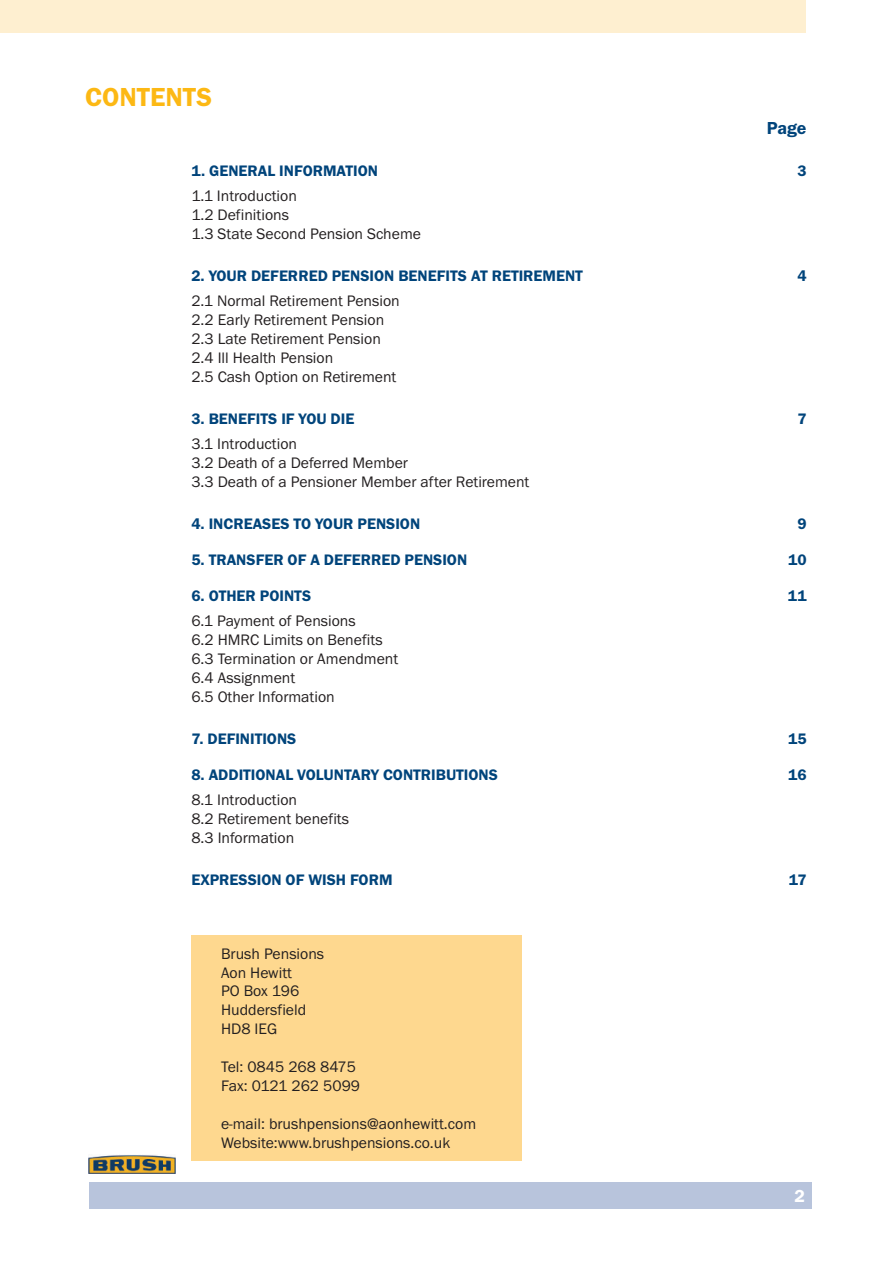
<style>
.page{position:relative;width:893px;height:1263px;background:#fff}
.page>*{position:absolute;margin:0;border:0;box-sizing:border-box;transform-origin:0 0}
.t1{font:600 27px "Franklin Gothic Itc T";color:#fcb814}
.t2{font:600 18px "Franklin Gothic Itc T";color:#00447b}
.t3{font:600 18px "Franklin Gothic Itc T";color:#fff}
.t4{font:15.75px/18.9px "Franklin Gothic Itc T";color:#231f20}
.t5{font:600 15.75px "Franklin Gothic Itc T";color:#00447b}
</style>
<div class="page">
<div style="left:89px;top:1182px;width:723px;height:27px;background:#b8c4dc"></div>
<img style="left:88px;top:1155px;width:87px;height:19px">
<div style="left:191px;top:935px;width:331px;height:226px;background:#fed88f"></div>
<div style="left:0;top:0;width:805px;height:33px;background:#feefd0"></div>
<h1 class="t1" style="left:85px;top:81px;width:129px">CONTENTS</h1>
<p class="t2" style="left:767px;top:117px;width:41px">Page</p>
<p class="t5" style="left:191px;top:161px;width:188px">1. GENERAL INFORMATION</p>
<p class="t5" style="left:797px;top:161px;width:11px">3</p>
<p class="t4" style="left:191px;top:186px;width:231px">1.1 Introduction<br>1.2 Definitions<br>1.3 State Second Pension Scheme</p>
<p class="t5" style="left:191px;top:267px;width:393px">2. YOUR DEFERRED PENSION BENEFITS AT RETIREMENT</p>
<p class="t5" style="left:797px;top:267px;width:11px">4</p>
<p class="t4" style="left:191px;top:291px;width:210px">2.1 Normal Retirement Pension<br>2.2 Early Retirement Pension<br>2.3 Late Retirement Pension<br>2.4 Ill Health Pension<br>2.5 Cash Option on Retirement</p>
<p class="t5" style="left:191px;top:409px;width:165px">3. BENEFITS IF YOU DIE</p>
<p class="t5" style="left:797px;top:409px;width:11px">7</p>
<p class="t4" style="left:191px;top:434px;width:340px">3.1 Introduction<br>3.2 Death of a Deferred Member<br>3.3 Death of a Pensioner Member after Retirement</p>
<p class="t5" style="left:191px;top:515px;width:230px">4. INCREASES TO YOUR PENSION</p>
<p class="t5" style="left:797px;top:515px;width:11px">9</p>
<p class="t5" style="left:191px;top:551px;width:277px">5. TRANSFER OF A DEFERRED PENSION</p>
<p class="t5" style="left:788px;top:551px;width:20px">10</p>
<p class="t5" style="left:191px;top:586px;width:121px">6. OTHER POINTS</p>
<p class="t5" style="left:788px;top:586px;width:20px">11</p>
<p class="t4" style="left:191px;top:611px;width:209px">6.1 Payment of Pensions<br>6.2 HMRC Limits on Benefits<br>6.3 Termination or Amendment<br>6.4 Assignment<br>6.5 Other Information</p>
<p class="t5" style="left:191px;top:729px;width:107px">7. DEFINITIONS</p>
<p class="t5" style="left:788px;top:729px;width:20px">15</p>
<p class="t5" style="left:191px;top:765px;width:308px">8. ADDITIONAL VOLUNTARY CONTRIBUTIONS</p>
<p class="t5" style="left:788px;top:765px;width:20px">16</p>
<p class="t4" style="left:191px;top:790px;width:159px">8.1 Introduction<br>8.2 Retirement benefits<br>8.3 Information</p>
<p class="t5" style="left:191px;top:870px;width:203px">EXPRESSION OF WISH FORM</p>
<p class="t5" style="left:789px;top:870px;width:19px">17</p>
<p class="t4" style="left:221px;top:944px;width:105px">Brush Pensions<br>Aon Hewitt<br>PO Box 196<br>Huddersfield<br>HD8 IEG</p>
<p class="t4" style="left:221px;top:1057px;width:141px">Tel: 0845 268 8475<br>Fax: 0121 262 5099</p>
<p class="t4" style="left:221px;top:1114px;width:257px">e-mail: brushpensions@aonhewitt.com<br>Website:www.brushpensions.co.uk</p>
<p class="t3" style="left:794px;top:1185px;width:12px">2</p>
</div>
